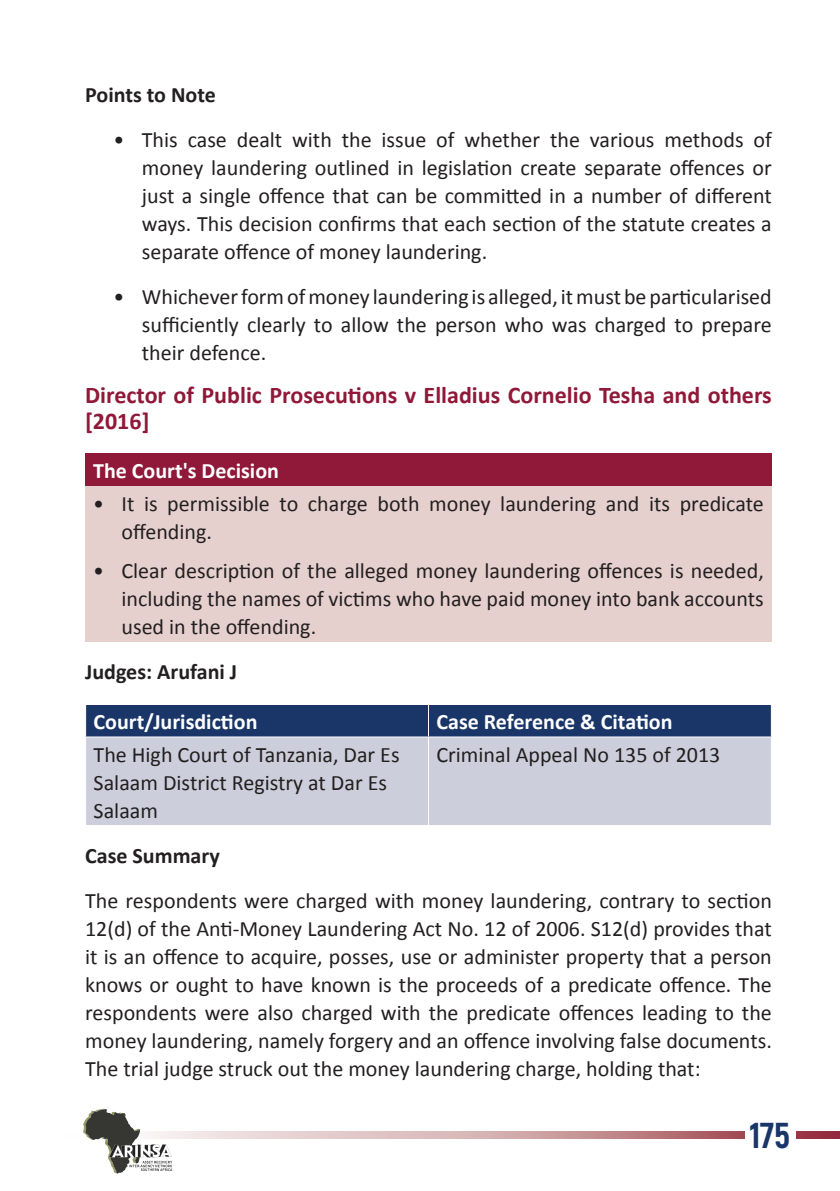
<style>
.page{position:relative;width:840px;height:1191px;background:#fff}
.page>*{position:absolute;margin:0;border:0;box-sizing:border-box;transform-origin:0 0}
.t1{font:800 36px "Akrobat";color:#1a3668}
.t2{font:700 24px/25.8px "Calibri";color:#901838}
.t3{font:22px/28px "Calibri";color:#231f20;text-align:justify}
.t4{font:700 22px "Calibri";color:#fff}
.t5{font:700 22px "Calibri";color:#231f20}
</style>
<div class="page">
<svg style="left:172px;top:1131px;width:667px;height:7px;background:#cfa3a6"></svg>
<div style="left:744px;top:1109px;width:50px;height:51px;background:#fff"></div>
<svg style="left:83px;top:1108px;width:89px;height:65px"></svg>
<div style="left:85px;top:453px;width:686px;height:33px;background:#901838"></div>
<div style="left:85px;top:486px;width:686px;height:156px;background:#e5d0ce"></div>
<div style="left:86px;top:705px;width:684px;height:31px;background:#1a3668"></div>
<div style="left:86px;top:737px;width:684px;height:88px;background:#cdcedb"></div>
<hr style="left:428px;top:705px;width:1px;height:31px;background:#fff">
<hr style="left:428px;top:737px;width:1px;height:88px;background:#fff">
<p class="t5" style="left:85px;top:80px;width:132px">Points to Note</p>
<p class="t3" style="left:142px;top:125px;width:631px;text-indent:-28px">• This case dealt with the issue of whether the various methods of money laundering outlined in legislation create separate offences or just a single offence that can be committed in a number of different ways. This decision confirms that each section of the statute creates a separate offence of money laundering.</p>
<p class="t3" style="left:142px;top:282px;width:631px;text-indent:-28px">• Whichever form of money laundering is alleged, it must be particularised sufficiently clearly to allow the person who was charged to prepare their defence.</p>
<p class="t2" style="left:85px;top:382px;width:687px">Director of Public Prosecutions v Elladius Cornelio Tesha and others [2016]</p>
<p class="t4" style="left:93px;top:457px;width:187px">The Court's Decision</p>
<p class="t3" style="left:121px;top:489px;width:643px;text-indent:-28px">• It is permissible to charge both money laundering and its predicate offending.</p>
<p class="t3" style="left:121px;top:556px;width:643px;text-indent:-28px">• Clear description of the alleged money laundering offences is needed, including the names of victims who have paid money into bank accounts used in the offending.</p>
<p class="t5" style="left:85px;top:657px;width:153px">Judges: Arufani J</p>
<p class="t4" style="left:94px;top:707px;width:165px">Court/Jurisdiction</p>
<p class="t4" style="left:436px;top:707px;width:237px">Case Reference &amp; Citation</p>
<p class="t3" style="left:94px;top:740px;width:307px;text-align:left">The High Court of Tanzania, Dar Es<br>Salaam District Registry at Dar Es<br>Salaam</p>
<p class="t3" style="left:436px;top:740px;width:285px">Criminal Appeal No 135 of 2013</p>
<p class="t5" style="left:85px;top:841px;width:136px">Case Summary</p>
<p class="t3" style="left:85px;top:887px;width:687px">The respondents were charged with money laundering, contrary to section 12(d) of the Anti-Money Laundering Act No. 12 of 2006. S12(d) provides that it is an offence to acquire, posses, use or administer property that a person knows or ought to have known is the proceeds of a predicate offence. The respondents were also charged with the predicate offences leading to the money laundering, namely forgery and an offence involving false documents.<br>The trial judge struck out the money laundering charge, holding that:</p>
<h1 class="t1" style="left:749px;top:1112px;width:42px">175</h1>
</div>
